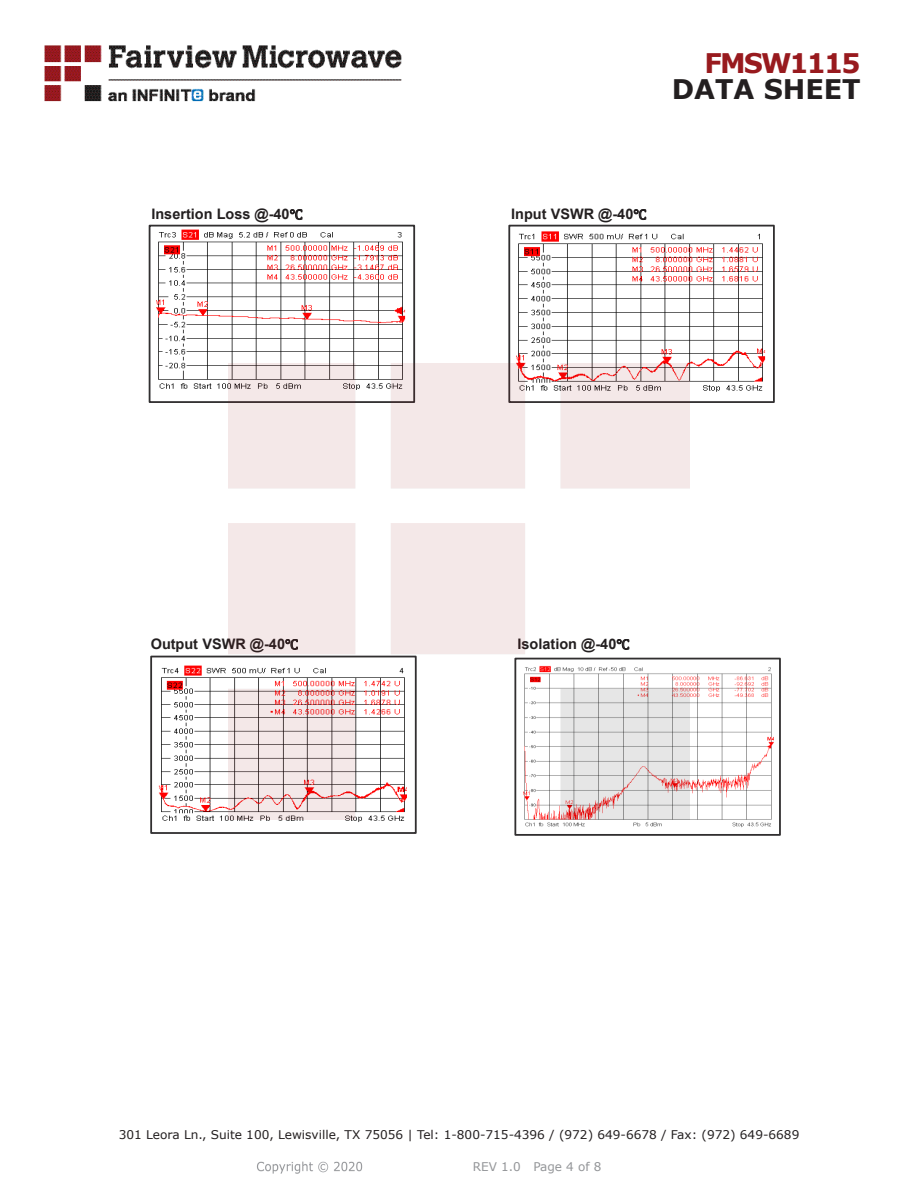
<style>
.page{position:relative;width:918px;height:1188px;background:#fff}
.page>*{position:absolute;margin:0;border:0;box-sizing:border-box;transform-origin:0 0}
.t1{font:700 27px "Verdana";color:#231f20}
.FM{font:700 27px "Verdana";letter-spacing:-.07em;color:#981a1e}
.t2{font:700 14.55px "Arial";color:#231f20}
.t3{font:12px "Verdana";color:#231f20}
.REV_Info{font:12px "Verdana";color:#939598}
.s1{font-family:"Cambria Math";font-weight:400}
</style>
<div class="page">
<div style="left:149px;top:225px;width:266px;height:178px;border:2px solid #312f30"></div>
<div style="left:508px;top:225px;width:267px;height:178px;border:2px solid #312f30"></div>
<img style="left:516px;top:231px;width:250px;height:161px">
<img style="left:156px;top:230px;width:251px;height:159px">
<div style="left:150px;top:656px;width:267px;height:178px;border:2px solid #312f30"></div>
<div style="left:514px;top:658px;width:267px;height:178px;border:2px solid #312f30"></div>
<img style="left:158px;top:665px;width:247px;height:157px">
<img style="left:525px;top:667px;width:248px;height:161px">
<img style="left:257px;top:1161px;width:106px;height:13px">
<img style="left:228px;top:364px;width:462px;height:456px">
<img style="left:44px;top:45px;width:358px;height:57px">
<p class="FM" style="left:704px;top:44px;width:158px">FMSW1115</p>
<p class="t1" style="left:672px;top:70px;width:191px">DATA SHEET</p>
<p class="t2" style="left:151px;top:204px;width:153px">Insertion Loss @-40<span class="s1">℃</span></p>
<p class="t2" style="left:511px;top:204px;width:137px">Input VSWR @-40<span class="s1">℃</span></p>
<p class="t2" style="left:151px;top:634px;width:149px">Output VSWR @-40<span class="s1">℃</span></p>
<p class="t2" style="left:517px;top:634px;width:114px">Isolation @-40<span class="s1">℃</span></p>
<p class="t3" style="left:119px;top:1126px;width:682px">301 Leora Ln., Suite 100, Lewisville, TX 75056 | Tel: 1-800-715-4396 / (972) 649-6678 / Fax: (972) 649-6689</p>
<p class="REV_Info" style="left:473px;top:1158px;width:130px">REV 1.0 Page 4 of 8</p>
</div>
